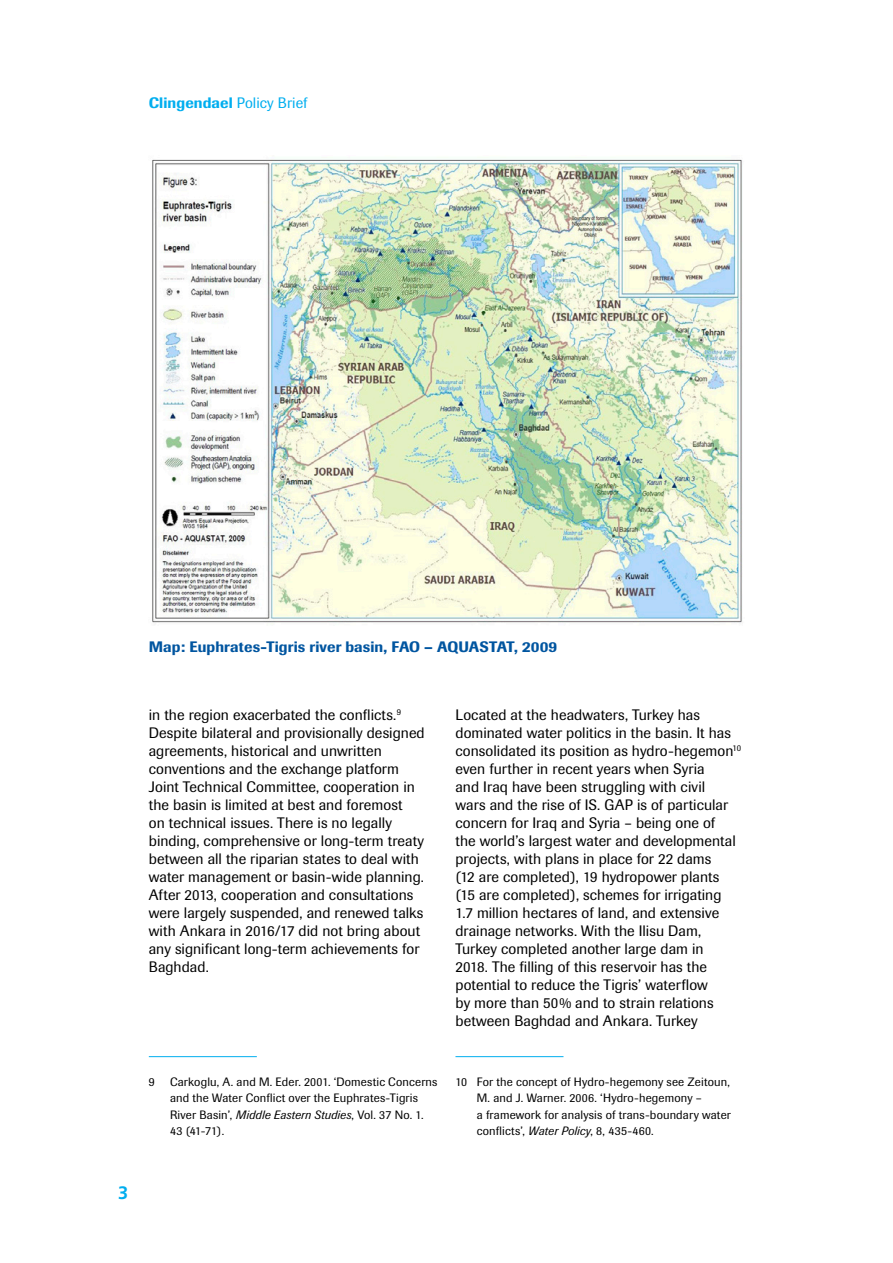
<style>
.page{position:relative;width:893px;height:1263px;background:#fff}
.page>*{position:absolute;margin:0;border:0;box-sizing:border-box;transform-origin:0 0}
.t1{font:700 18px "Frutiger LT Std";color:#00aeef}
.P_first{font:15px/18px "Imago";letter-spacing:.005em;color:#000}
.Caption_F{font:500 15px "Imago";letter-spacing:.01em;color:#0055a0}
.t2{font:500 15px "Imago";letter-spacing:.01em;color:#00aeef}
.Footnote{font:12px/16.5px "Imago";letter-spacing:.01em;color:#000}
.s1{font-weight:400}
.s2{font-style:italic}
</style>
<div class="page">
<hr style="left:149px;top:1056px;width:108px;height:1px;background:#00aeef">
<hr style="left:455px;top:1056px;width:108px;height:1px;background:#00aeef">
<img style="left:152px;top:159px;width:591px;height:465px">
<p class="t2" style="left:149px;top:94px;width:160px">Clingendael <span class="s1">Policy Brief</span></p>
<p class="t1" style="left:118px;top:1182px;width:12px">3</p>
<p class="Caption_F" style="left:149px;top:638px;width:410px">Map: Euphrates-Tigris river basin, FAO – AQUASTAT, 2009</p>
<p class="P_first" style="left:149px;top:706px;width:277px">in the region exacerbated the conflicts.<sup>9<br></sup>Despite bilateral and provisionally designed agreements, historical and unwritten conventions and the exchange platform Joint Technical Committee, cooperation in the basin is limited at best and foremost<br>on technical issues. There is no legally binding, comprehensive or long-term treaty between all the riparian states to deal with water management or basin-wide planning.<br>After 2013, cooperation and consultations were largely suspended, and renewed talks with Ankara in 2016/17 did not bring about any significant long-term achievements for Baghdad.</p>
<p class="P_first" style="left:455px;top:706px;width:287px">Located at the headwaters, Turkey has dominated water politics in the basin. It has consolidated its position as hydro-hegemon<sup>10 </sup>even further in recent years when Syria<br>and Iraq have been struggling with civil<br>wars and the rise of IS. GAP is of particular concern for Iraq and Syria – being one of<br>the world’s largest water and developmental projects, with plans in place for 22 dams<br>(12 are completed), 19 hydropower plants (15 are completed), schemes for irrigating 1.7 million hectares of land, and extensive drainage networks. With the Ilisu Dam, Turkey completed another large dam in<br>2018. The filling of this reservoir has the potential to reduce the Tigris’ waterflow<br>by more than 50% and to strain relations between Baghdad and Ankara. Turkey</p>
<p class="Footnote" style="left:149px;top:1073px;width:7px">9</p>
<p class="Footnote" style="left:170px;top:1073px;width:269px">Carkoglu, A. and M. Eder. 2001. ‘Domestic Concerns and the Water Conflict over the Euphrates-Tigris River Basin’, <span class="s2">Middle Eastern Studies</span>, Vol. 37 No. 1.<br>43 (41-71).</p>
<p class="Footnote" style="left:477px;top:1073px;width:256px;text-indent:-21px">10 For the concept of Hydro-hegemony see Zeitoun, M. and J. Warner. 2006. ‘Hydro-hegemony –<br>a framework for analysis of trans-boundary water conflicts’, <span class="s2">Water Policy</span>, 8, 435-460.</p>
</div>
